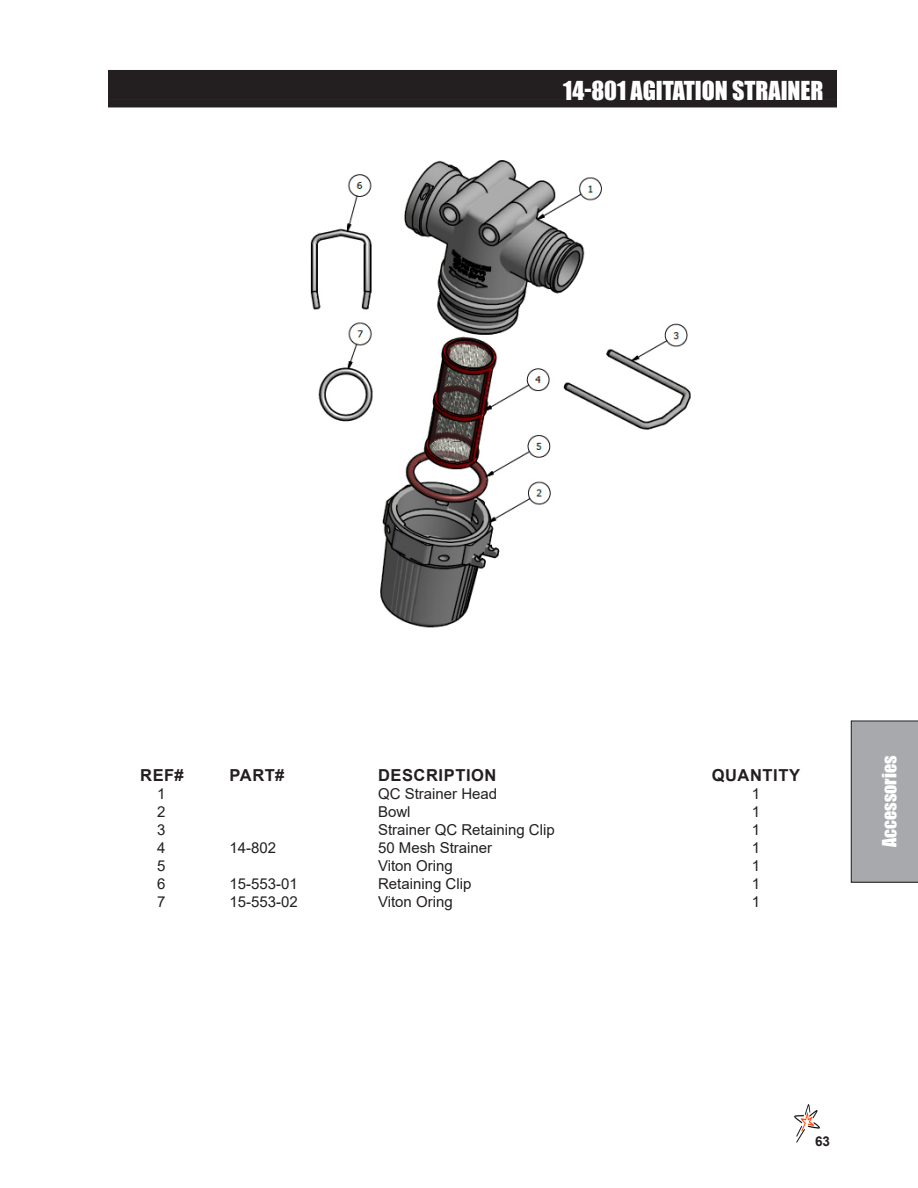
<style>
.page{position:relative;width:918px;height:1188px;background:#fff}
.page>*{position:absolute;margin:0;border:0;box-sizing:border-box;transform-origin:0 0}
.Header_Right{font:24px "Impact";color:#fff}
.t1{font:18px "Impact";color:#fff}
.Header_Parts_List{font:700 16.5px "Arial";letter-spacing:.035em;color:#231f20}
.Parts_List{font:15px "Arial";color:#231f20}
.t2{font:700 13.5px "Arial";color:#231f20}
</style>
<div class="page">
<img style="left:794px;top:1104px;width:26px;height:39px">
<div style="left:851px;top:721px;width:67px;height:162px;background:#a8a9ad"></div>
<div style="left:811px;top:1136px;width:28px;height:7px;background:#fff"></div>
<div style="left:108px;top:70px;width:729px;height:30px;background:#231f20"></div>
<div style="left:108px;top:100px;width:729px;height:7px;background:#231f20"></div>
<img style="left:310px;top:160px;width:381px;height:468px">
<p class="Header_Right" style="left:563px;top:72px;width:262px">14-801 AGITATION STRAINER</p>
<p class="Header_Parts_List" style="left:140px;top:764px;width:45px">REF#</p>
<p class="Header_Parts_List" style="left:230px;top:764px;width:56px">PART#</p>
<p class="Header_Parts_List" style="left:378px;top:764px;width:120px">DESCRIPTION</p>
<p class="Header_Parts_List" style="left:712px;top:764px;width:90px">QUANTITY</p>
<p class="Parts_List" style="left:157px;top:784px;width:10px">1</p>
<p class="Parts_List" style="left:378px;top:784px;width:121px">QC Strainer Head</p>
<p class="Parts_List" style="left:752px;top:784px;width:10px">1</p>
<p class="Parts_List" style="left:157px;top:802px;width:10px">2</p>
<p class="Parts_List" style="left:378px;top:802px;width:34px">Bowl</p>
<p class="Parts_List" style="left:752px;top:802px;width:10px">1</p>
<p class="Parts_List" style="left:157px;top:820px;width:10px">3</p>
<p class="Parts_List" style="left:378px;top:820px;width:178px">Strainer QC Retaining Clip</p>
<p class="Parts_List" style="left:752px;top:820px;width:10px">1</p>
<p class="Parts_List" style="left:157px;top:838px;width:10px">4</p>
<p class="Parts_List" style="left:230px;top:838px;width:48px">14-802</p>
<p class="Parts_List" style="left:378px;top:838px;width:116px">50 Mesh Strainer</p>
<p class="Parts_List" style="left:752px;top:838px;width:10px">1</p>
<p class="Parts_List" style="left:157px;top:856px;width:10px">5</p>
<p class="Parts_List" style="left:378px;top:856px;width:76px">Viton Oring</p>
<p class="Parts_List" style="left:752px;top:856px;width:10px">1</p>
<p class="Parts_List" style="left:157px;top:874px;width:10px">6</p>
<p class="Parts_List" style="left:230px;top:874px;width:70px">15-553-01</p>
<p class="Parts_List" style="left:378px;top:874px;width:95px">Retaining Clip</p>
<p class="Parts_List" style="left:752px;top:874px;width:10px">1</p>
<p class="Parts_List" style="left:157px;top:892px;width:10px">7</p>
<p class="Parts_List" style="left:230px;top:892px;width:70px">15-553-02</p>
<p class="Parts_List" style="left:378px;top:892px;width:76px">Viton Oring</p>
<p class="Parts_List" style="left:752px;top:892px;width:10px">1</p>
<p class="t1" style="left:875px;top:847px;width:93px;rotate:-90deg">Accessories</p>
<p class="t2" style="left:815px;top:1131px;width:17px">63</p>
</div>
